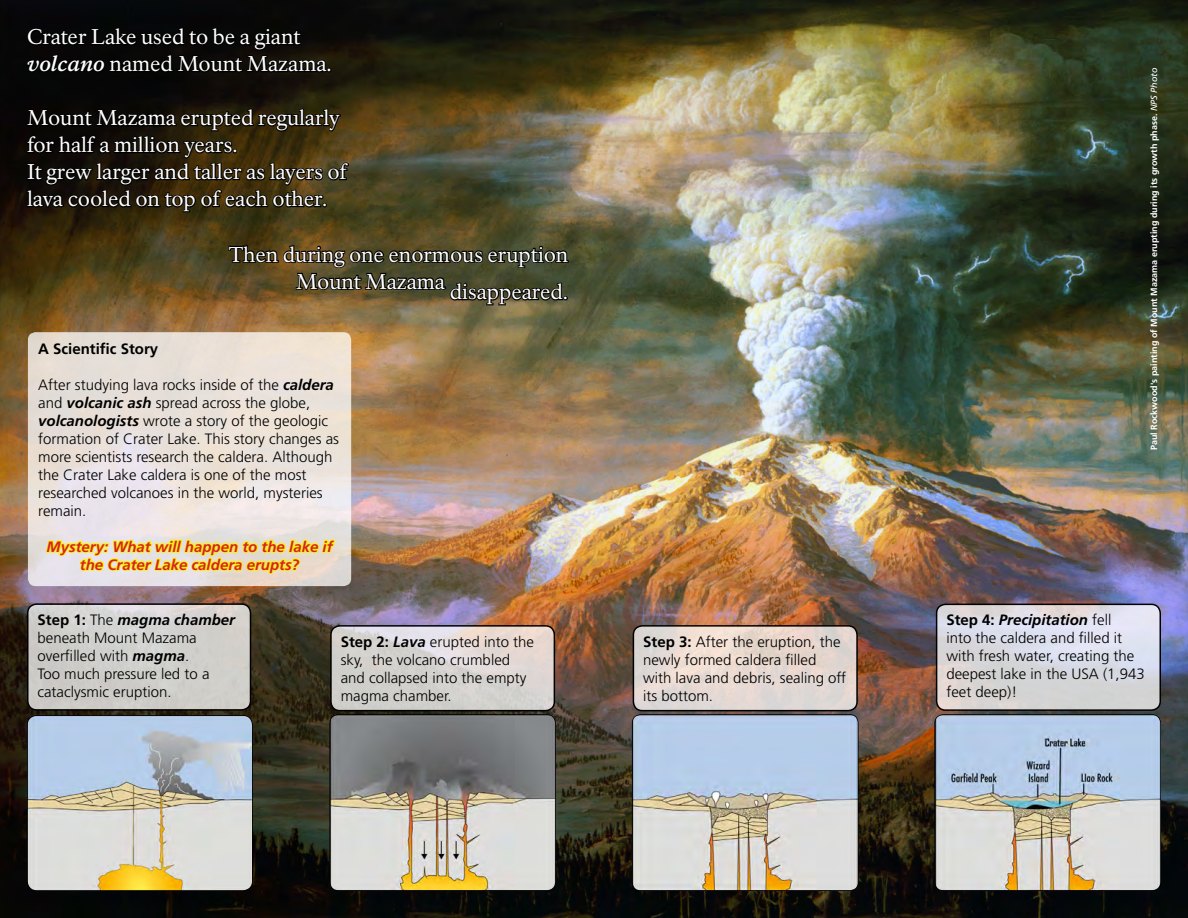
<style>
.page{position:relative;width:1188px;height:918px;background:#fff}
.page>*{position:absolute;margin:0;border:0;box-sizing:border-box;transform-origin:0 0}
.t1{font:21px/27px "NPS Rawlinson OT";color:#fff}
.t2{font:300 15px/18px "Frutiger LT Std";color:#000}
.t3{font:italic 700 15px/18px "Frutiger LT Std";color:#d2232a;text-align:center}
.t4{font:700 15px "Frutiger LT Std";color:#000}
.t5{font:700 9px "Frutiger LT Std";color:#fff}
.s1{font-weight:700;font-style:italic}
.s2{font-weight:700}
.s3{font-weight:400;font-style:italic}
</style>
<div class="page">
<img style="left:0;top:0;width:1188px;height:918px">
<img style="left:26px;top:0;width:544px;height:648px">
<div style="left:27px;top:331px;width:325px;height:256px;border:2px solid #000;border-radius:8px"></div>
<div style="left:28px;top:604px;width:223px;height:106px;background:linear-gradient(to bottom,#d7d5d4,#cbc9c5);border-radius:9px"></div>
<div style="left:27px;top:603px;width:224px;height:108px;border:2px solid #000;border-radius:9px"></div>
<svg style="left:331px;top:626px;width:223px;height:85px;background:#d9d4d1"></svg>
<div style="left:330px;top:625px;width:225px;height:86px;border:2px solid #000;border-radius:9px"></div>
<svg style="left:633px;top:626px;width:224px;height:85px;background:#e4d8d1"></svg>
<div style="left:633px;top:625px;width:225px;height:86px;border:2px solid #000;border-radius:9px"></div>
<svg style="left:937px;top:604px;width:223px;height:106px;background:#dadae1"></svg>
<div style="left:936px;top:604px;width:225px;height:107px;border:2px solid #000;border-radius:9px"></div>
<img style="left:28px;top:716px;width:224px;height:174px">
<img style="left:330px;top:715px;width:225px;height:175px">
<img style="left:633px;top:715px;width:225px;height:175px">
<img style="left:935px;top:715px;width:225px;height:175px">
<p class="t1" style="left:27px;top:24px;width:306px">Crater Lake used to be a giant <span class="s1">volcano</span> named Mount Mazama.</p>
<p class="t1" style="left:27px;top:105px;width:321px">Mount Mazama erupted regularly for half a million years.<br>It grew larger and taller as layers of lava cooled on top of each other.</p>
<p class="t1" style="left:296px;top:241px;width:273px;text-indent:-67px">Then during one enormous eruption<br>Mount Mazama</p>
<p class="t1" style="left:450px;top:279px;width:120px">disappeared.</p>
<p class="t4" style="left:38px;top:340px;width:122px">A Scientific Story</p>
<p class="t2" style="left:38px;top:376px;width:302px">After studying lava rocks inside of the <span class="s1">caldera </span>and <span class="s1">volcanic ash</span> spread across the globe, <span class="s1">volcanologists</span> wrote a story of the geologic formation of Crater Lake. This story changes as more scientists research the caldera. Although the Crater Lake caldera is one of the most researched volcanoes in the world, mysteries remain.</p>
<p class="t3" style="left:47px;top:538px;width:287px">Mystery: What will happen to the lake if the Crater Lake caldera erupts?</p>
<p class="t2" style="left:38px;top:611px;width:199px"><span class="s2">Step 1:</span> The <span class="s1">magma chamber </span>beneath Mount Mazama overfilled with <span class="s1">magma</span>.<br>Too much pressure led to a cataclysmic eruption.</p>
<p class="t2" style="left:341px;top:633px;width:195px"><span class="s2">Step 2:</span> <span class="s1">Lava</span> erupted into the sky, the volcano crumbled and collapsed into the empty magma chamber.</p>
<p class="t2" style="left:643px;top:633px;width:205px"><span class="s2">Step 3:</span> After the eruption, the newly formed caldera filled with lava and debris, sealing off its bottom.</p>
<p class="t5" style="left:1149px;top:450px;width:384px;rotate:-90deg">Paul Rockwood's painting of Mount Mazama erupting during its growth phase. <span class="s3">NPS Photo</span></p>
<p class="t2" style="left:946px;top:611px;width:200px"><span class="s2">Step 4:</span> <span class="s1">Precipitation</span> fell<br>into the caldera and filled it with fresh water, creating the deepest lake in the USA (1,943 feet deep)!</p>
</div>
